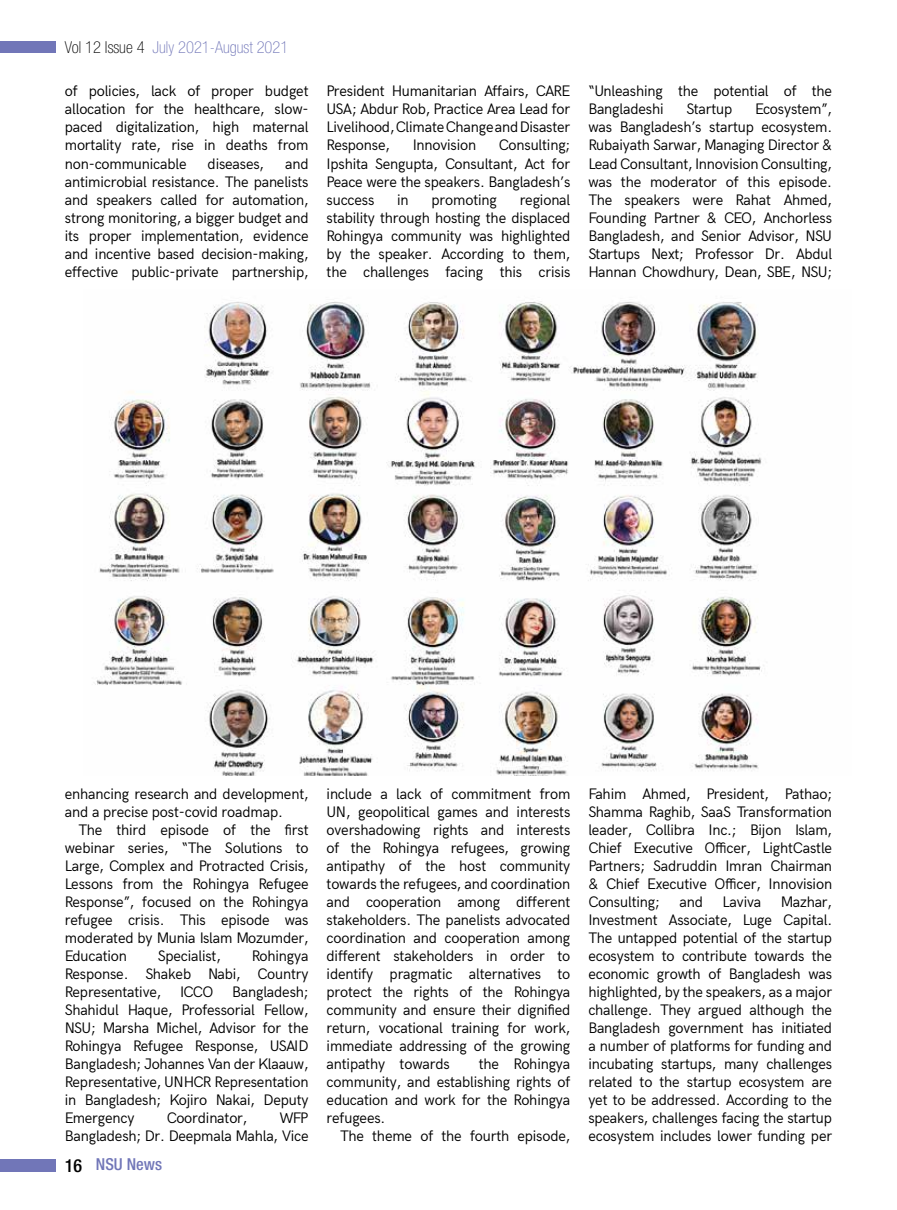
<style>
.page{position:relative;width:897px;height:1210px;background:#fff}
.page>*{position:absolute;margin:0;border:0;box-sizing:border-box;transform-origin:0 0}
.t1{font:100 condensed 16.5px "Helvetica Neue LT Pro";color:#7176b8}
.t2{font:500 condensed 16.5px "Helvetica Neue LT Pro";color:#7176b8}
.t3{font:15px/18px "Acari Sans";letter-spacing:-.01em;color:#000;text-align:justify}
.s1{color:#000}
.s2{font-size:18px;color:#000}
</style>
<div class="page">
<div style="left:0;top:1158px;width:56px;height:13px;background:#7176b8"></div>
<div style="left:0;top:41px;width:56px;height:11px;background:#7176b8"></div>
<img style="left:95px;top:302px;width:669px;height:473px">
<p class="t1" style="left:65px;top:38px;width:225px"><span class="s1">Vol 12 Issue 4</span> July 2021-August 2021</p>
<p class="t3" style="left:65px;top:81px;width:245px">of policies, lack of proper budget allocation for the healthcare, slow&shy;paced digitalization, high maternal mortality rate, rise in deaths from non-communicable</p>
<p class="t3" style="left:65px;top:153px;width:245px;text-indent:220px">and antimicrobial resistance. The panelists and speakers called for automation, strong monitoring, a bigger budget and its proper implementation, evidence and incentive based decision-making, effective public-private partnership,</p>
<p class="t3" style="left:208px;top:153px;width:58px">diseases,</p>
<p class="t3" style="left:326px;top:81px;width:245px">President Humanitarian Affairs, CARE USA; Abdur Rob, Practice Area Lead for Livelihood, Climate Change and Disaster Response,</p>
<p class="t3" style="left:326px;top:135px;width:245px;text-indent:172px">Consulting; Ipshita Sengupta, Consultant, Act for Peace were the speakers. Bangladesh’s success</p>
<p class="t3" style="left:412px;top:135px;width:65px">Innovision</p>
<p class="t3" style="left:326px;top:189px;width:245px;text-indent:193px">regional stability through hosting the displaced Rohingya community was highlighted by the speaker. According to them, the challenges facing this crisis</p>
<p class="t3" style="left:397px;top:189px;width:13px">in</p>
<p class="t3" style="left:431px;top:189px;width:67px">promoting</p>
<p class="t3" style="left:588px;top:81px;width:245px">“Unleashing the potential of the<br>Bangladeshi</p>
<p class="t3" style="left:686px;top:99px;width:47px">Startup</p>
<p class="t3" style="left:588px;top:99px;width:245px;text-indent:167px">Ecosystem”, was Bangladesh’s startup ecosystem.<br>Rubaiyath Sarwar, Managing Director &amp; Lead Consultant, Innovision Consulting, was the moderator of this episode.<br>The speakers were Rahat Ahmed, Founding Partner &amp; CEO, Anchorless Bangladesh, and Senior Advisor, NSU Startups Next; Professor Dr. Abdul Hannan Chowdhury, Dean, SBE, NSU;</p>
<p class="t3" style="left:65px;top:783px;width:245px">enhancing research and development, and a precise post-covid roadmap.</p>
<p class="t3" style="left:65px;top:819px;width:245px;text-indent:13px">The third episode of the first webinar series, “The Solutions to Large, Complex and Protracted Crisis, Lessons from the Rohingya Refugee Response”, focused on the Rohingya refugee crisis. This episode was moderated by Munia Islam Mozumder, Education</p>
<p class="t3" style="left:158px;top:945px;width:64px">Specialist,</p>
<p class="t3" style="left:65px;top:945px;width:245px;text-indent:187px">Rohingya Response. Shakeb Nabi, Country Representative,</p>
<p class="t3" style="left:180px;top:981px;width:35px">ICCO</p>
<p class="t3" style="left:65px;top:981px;width:245px;text-indent:167px">Bangladesh; Shahidul Haque, Professorial Fellow, NSU; Marsha Michel, Advisor for the Rohingya Refugee Response, USAID Bangladesh; Johannes Van der Klaauw, Representative, UNHCR Representation in Bangladesh; Kojiro Nakai, Deputy Emergency</p>
<p class="t3" style="left:167px;top:1107px;width:82px">Coordinator,</p>
<p class="t3" style="left:65px;top:1107px;width:245px;text-align:right">WFP<br>Bangladesh; Dr. Deepmala Mahla, Vice</p>
<p class="t2" style="left:65px;top:1154px;width:99px"><span class="s2">16</span> NSU News</p>
<p class="t3" style="left:326px;top:783px;width:245px">include a lack of commitment from UN, geopolitical games and interests overshadowing rights and interests of the Rohingya refugees, growing antipathy of the host community towards the refugees, and coordination and cooperation among different stakeholders. The panelists advocated coordination and cooperation among different stakeholders in order to identify pragmatic alternatives to protect the rights of the Rohingya community and ensure their dignified return, vocational training for work, immediate addressing of the growing antipathy towards</p>
<p class="t3" style="left:326px;top:1053px;width:245px;text-indent:152px">the Rohingya community, and establishing rights of education and work for the Rohingya refugees.</p>
<p class="t3" style="left:340px;top:1125px;width:232px">The theme of the fourth episode,</p>
<p class="t3" style="left:588px;top:783px;width:245px">Fahim Ahmed, President, Pathao; Shamma Raghib, SaaS Transformation leader, Collibra Inc.; Bijon Islam, Chief Executive Officer, LightCastle Partners; Sadruddin Imran Chairman &amp; Chief Executive Officer, Innovision Consulting;</p>
<p class="t3" style="left:588px;top:891px;width:245px;text-indent:192px">Mazhar, Investment Associate, Luge Capital.<br>The untapped potential of the startup ecosystem to contribute towards the economic growth of Bangladesh was highlighted, by the speakers, as a major challenge. They argued although the Bangladesh government has initiated a number of platforms for funding and incubating startups, many challenges related to the startup ecosystem are yet to be addressed. According to the speakers, challenges facing the startup ecosystem includes lower funding per</p>
<p class="t3" style="left:679px;top:891px;width:25px">and</p>
<p class="t3" style="left:722px;top:891px;width:40px">Laviva</p>
</div>
